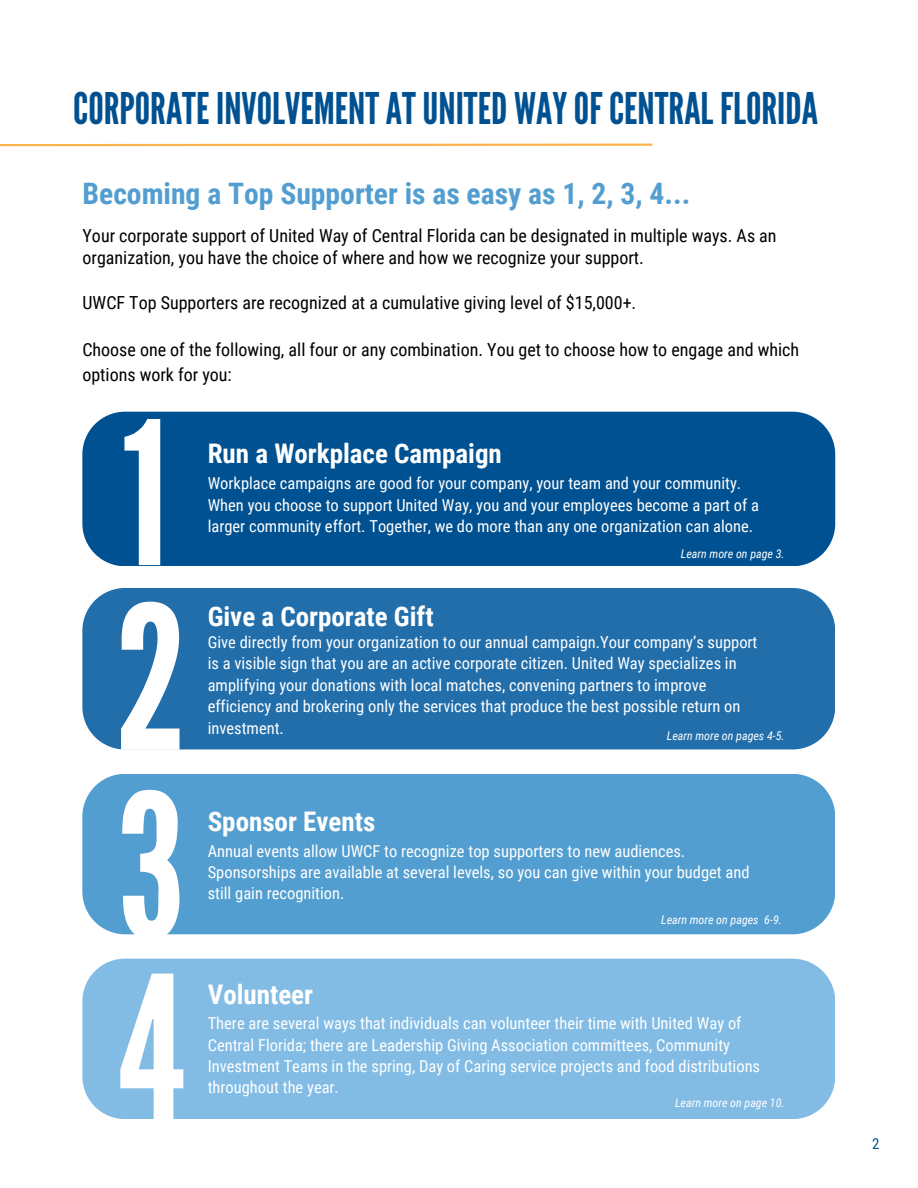
<style>
.page{position:relative;width:918px;height:1188px;background:#fff}
.page>*{position:absolute;margin:0;border:0;box-sizing:border-box;transform-origin:0 0}
.t1{font:199.5px "League Gothic";color:#fff}
.t2{font:198.75px "League Gothic";color:#fff}
.t3{font:43.5px "League Gothic";color:#005191}
.t4{font:700 29.55px "Roboto Condensed";color:#539ed0}
.t5{font:700 27px "Roboto Condensed";color:#fff}
.t6{font:18px/24.8px "Roboto Condensed";color:#000}
.t7{font:16.5px/21.3px "Roboto Condensed";color:#fff}
.t8{font:15px "Roboto Condensed";color:#005191}
.t9{font:italic 12px "Roboto Condensed";color:#fff}
</style>
<div class="page">
<svg style="left:0;top:143px;width:653px;height:4px"></svg>
<div style="left:82px;top:412px;width:753px;height:154px;background:#005191"></div>
<div style="left:82px;top:588px;width:753px;height:161px;background:#216eab"></div>
<div style="left:82px;top:774px;width:753px;height:160px;background:#539ed0"></div>
<div style="left:82px;top:959px;width:753px;height:160px;background:#82bce4"></div>
<h1 class="t3" style="left:73px;top:83px;width:746px">CORPORATE INVOLVEMENTATUNITED WAYOFCENTRAL FLORIDA</h1>
<p class="t4" style="left:83px;top:177px;width:609px">Becoming a Top Supporter is as easy as 1, 2, 3, 4...</p>
<h3 class="t6" style="left:83px;top:224px;width:696px;line-height:22.5px">Your corporate support of United Way of Central Florida can be designated in multiple ways. As an organization, you have the choice of where and how we recognize your support.</h3>
<p class="t6" style="left:83px;top:291px;width:555px">UWCF Top Supporters are recognized at a cumulative giving level of $15,000+.</p>
<h3 class="t6" style="left:82px;top:338px;width:718px">Choose one of the following, all four or any combination. You get to choose how to engage and which options work for you:</h3>
<h2 class="t2" style="left:122px;top:379px;width:48px">1</h2>
<h3 class="t1" style="left:116px;top:563px;width:73px">2</h3>
<h3 class="t1" style="left:118px;top:751px;width:68px">3</h3>
<h2 class="t1" style="left:118px;top:934px;width:68px">4</h2>
<p class="t5" style="left:208px;top:438px;width:296px">Run a Workplace Campaign</p>
<h2 class="t7" style="left:208px;top:473px;width:553px">Workplace campaigns are good for your company, your team and your community.<br>When you choose to support United Way, you and your employees become a part of a larger community effort. Together, we do more than any one organization can alone.</h2>
<h2 class="t9" style="left:681px;top:547px;width:105px">Learn more on page 3.</h2>
<h3 class="t5" style="left:208px;top:601px;width:227px">Give a Corporate Gift</h3>
<p class="t7" style="left:208px;top:632px;width:551px">Give directly from your organization to our annual campaign.Your company’s support is a visible sign that you are an active corporate citizen. United Way specializes in amplifying your donations with local matches, convening partners to improve efficiency and brokering only the services that produce the best possible return on investment.</p>
<h3 class="t9" style="left:667px;top:729px;width:119px">Learn more on pages 4-5.</h3>
<p class="t5" style="left:208px;top:806px;width:169px">Sponsor Events</p>
<h2 class="t7" style="left:208px;top:840px;width:543px">Annual events allow UWCF to recognize top supporters to new audiences.<br>Sponsorships are available at several levels, so you can give within your budget and still gain recognition.</h2>
<p class="t9" style="left:661px;top:913px;width:122px">Learn more on pages 6-9.</p>
<h3 class="t5" style="left:208px;top:979px;width:107px">Volunteer</h3>
<p class="t7" style="left:208px;top:1013px;width:554px">There are several ways that individuals can volunteer their time with United Way of Central Florida; there are Leadership Giving Association committees, Community Investment Teams in the spring, Day of Caring service projects and food distributions throughout the year.</p>
<p class="t9" style="left:675px;top:1096px;width:111px">Learn more on page 10.</p>
<p class="t8" style="left:872px;top:1135px;width:9px">2</p>
</div>
